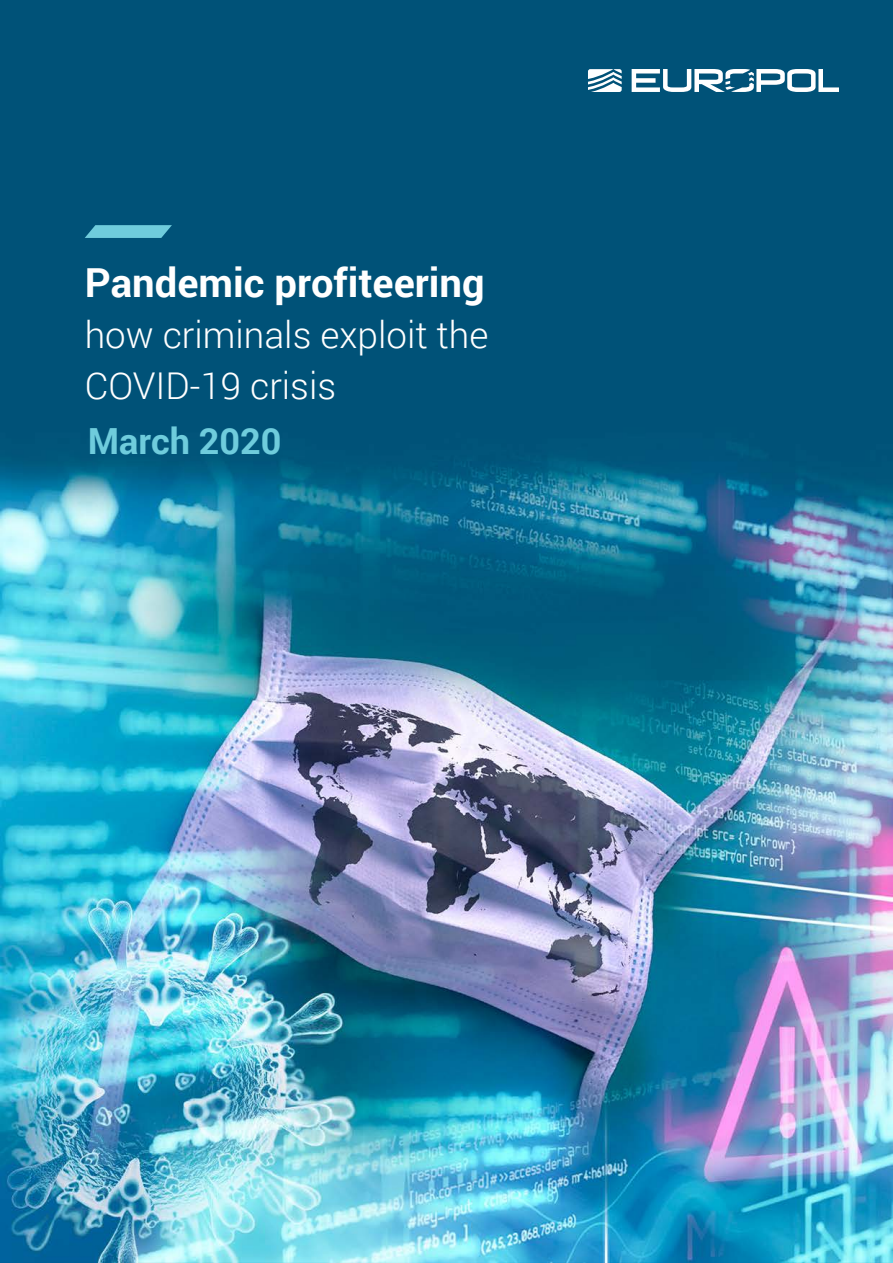
<style>
.page{position:relative;width:893px;height:1263px;background:#fff}
.page>*{position:absolute;margin:0;border:0;box-sizing:border-box;transform-origin:0 0}
.t1{font:700 40.05px "Roboto";color:#fff}
.t2{font:300 36.9px/51px "Roboto";color:#fff}
.t3{font:700 36px "Roboto";color:#6fccdc}
</style>
<div class="page">
<img style="left:0;top:0;width:893px;height:1263px">
<svg style="left:632px;top:69px;width:207px;height:23px"></svg>
<svg style="left:588px;top:69px;width:34px;height:23px"></svg>
<svg style="left:85px;top:225px;width:87px;height:13px"></svg>
<p class="t1" style="left:85px;top:254px;width:402px">Pandemic profiteering</p>
<p class="t2" style="left:85px;top:308px;width:405px">how criminals exploit the<br>COVID-19 crisis</p>
<p class="t3" style="left:88px;top:416px;width:195px">March 2020</p>
</div>
